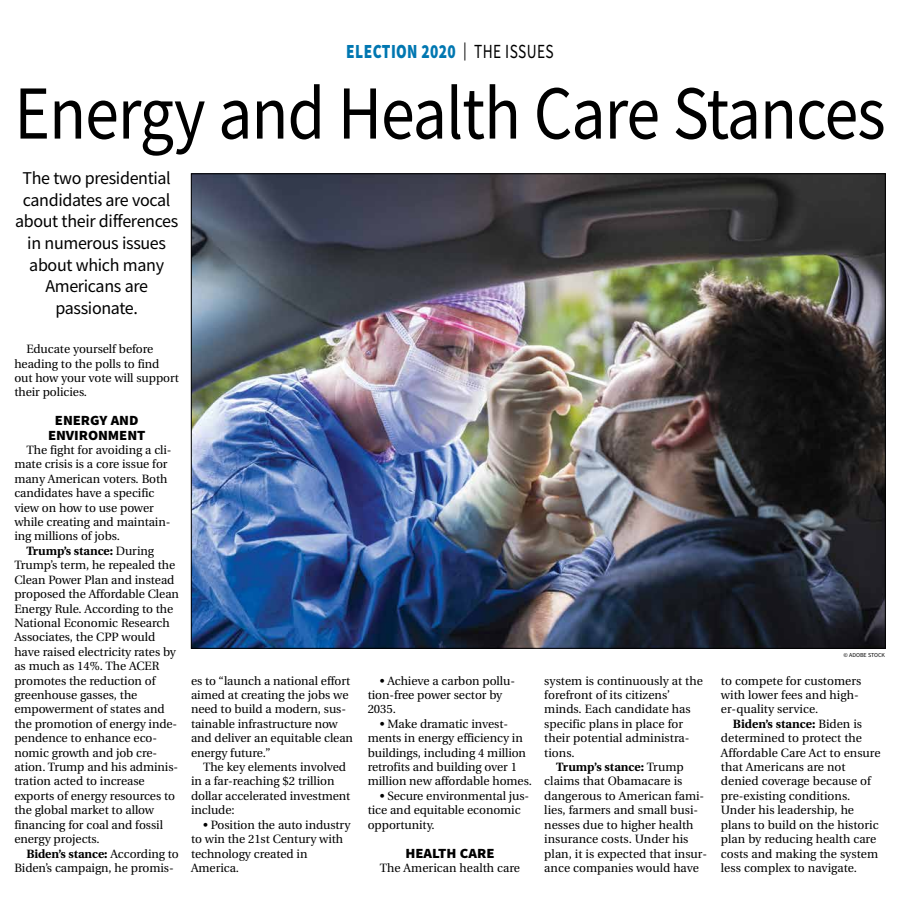
<style>
.page{position:relative;width:900px;height:908px;background:#fff}
.page>*{position:absolute;margin:0;border:0;box-sizing:border-box;transform-origin:0 0}
.t1{font:76.3px "Source Sans Pro";letter-spacing:-.015em;color:#000;scale:.89 1}
.t2{font:900 20px "Source Sans Pro";letter-spacing:.025em;color:#0077b1;scale:.77 1}
.t3{font:18px/21.6px "Source Sans Pro";letter-spacing:-.02em;color:#000;text-align:center}
.t4{font:900 14px/14.4px "Source Sans Pro";letter-spacing:-.005em;color:#000;text-align:center;scale:1.05 1}
.t5{font:12px/14.4px "Utopia";letter-spacing:-.005em;color:#000}
.t6{font:700 12px "Utopia";color:#000}
.t7{font:6px "Source Sans Pro";color:#000}
.s1{font-weight:400;font-size:18px;color:#000}
.s2{font-weight:400;color:#000}
.s3{font-weight:700}
.s4{font-weight:400}
</style>
<div class="page">
<img style="left:193px;top:175px;width:691px;height:471px">
<h2 class="t2" style="left:346px;top:38px;width:271px">ELECTION 2020 <span class="s1">|</span> <span class="s2">THE ISSUES</span></h2>
<h1 class="t1" style="left:14px;top:65px;width:980px">Energy and Health Care Stances</h1>
<h3 class="t3" style="left:15px;top:167px;width:165px">The two presidential candidates are vocal about their differences in numerous issues about which many<br>Americans are passionate.</h3>
<p class="t5" style="left:14px;top:342px;width:166px;text-indent:12px">Educate yourself before heading to the polls to find out how your vote will support their policies.</p>
<p class="t4" style="left:48px;top:413px;width:94px">ENERGY AND<br>ENVIRONMENT</p>
<p class="t5" style="left:14px;top:443px;width:159px;text-indent:12px">The fight for avoiding a cli&shy;mate crisis is a core issue for many American voters. Both candidates have a specific view on how to use power while creating and maintain&shy;ing millions of jobs.</p>
<p class="t5" style="left:14px;top:543px;width:166px;text-indent:12px"><span class="s3">Trump’s stance:</span> During<br>Trump’s term, he repealed the<br>Clean Power Plan and instead proposed the Affordable Clean<br>Energy Rule. According to the<br>National Economic Research<br>Associates, the CPP would have raised electricity rates by as much as 14%. The ACER promotes the reduction of greenhouse gasses, the empowerment of states and the promotion of energy inde&shy;pendence to enhance eco&shy;nomic growth and job cre&shy;ation. Trump and his adminis&shy;tration acted to increase exports of energy resources to the global market to allow financing for coal and fossil energy projects.</p>
<p class="t5" style="left:14px;top:846px;width:166px;text-indent:12px"><span class="s3">Biden’s stance:</span> According to<br>Biden’s campaign, he promis-</p>
<p class="t5" style="left:191px;top:673px;width:164px">es to “launch a national effort aimed at creating the jobs we need to build a modern, sus&shy;tainable infrastructure now and deliver an equitable clean energy future.”</p>
<p class="t5" style="left:191px;top:759px;width:161px;text-indent:12px">The key elements involved in a far-reaching $2 trillion dollar accelerated investment include:</p>
<p class="t5" style="left:191px;top:817px;width:161px;text-indent:12px">• Position the auto industry to win the 21st Century with technology created in<br>America.</p>
<p class="t5" style="left:368px;top:673px;width:149px;text-indent:12px">• Achieve a carbon pollu&shy;tion-free power sector by<br>2035.</p>
<p class="t5" style="left:368px;top:716px;width:166px;text-indent:12px">• Make dramatic invest&shy;ments in energy efficiency in buildings, including 4 million retrofits and building over 1 million new affordable homes.</p>
<p class="t5" style="left:368px;top:788px;width:163px;text-indent:12px">• Secure environmental jus&shy;tice and equitable economic opportunity.</p>
<p class="t4" style="left:405px;top:845px;width:87px">HEALTH CARE</p>
<p class="t5" style="left:380px;top:860px;width:142px">The American health care</p>
<p class="t5" style="left:544px;top:673px;width:160px">system is continuously at the</p>
<p class="t5" style="left:544px;top:687px;width:127px">forefront of its citizens’</p>
<p class="t5" style="left:544px;top:702px;width:148px">minds. Each candidate has</p>
<p class="t5" style="left:544px;top:716px;width:140px">specific plans in place for</p>
<p class="t5" style="left:544px;top:731px;width:147px">their potential administra-</p>
<p class="t5" style="left:544px;top:745px;width:32px">tions.</p>
<p class="t6" style="left:556px;top:759px;width:129px">Trump’s stance: <span class="s4">Trump</span></p>
<p class="t5" style="left:544px;top:774px;width:140px">claims that Obamacare is</p>
<p class="t5" style="left:544px;top:788px;width:162px">dangerous to American fami-</p>
<p class="t5" style="left:544px;top:803px;width:155px">lies, farmers and small busi-</p>
<p class="t5" style="left:544px;top:817px;width:151px">nesses due to higher health</p>
<p class="t5" style="left:544px;top:831px;width:146px">insurance costs. Under his</p>
<p class="t5" style="left:544px;top:846px;width:164px">plan, it is expected that insur-</p>
<p class="t5" style="left:544px;top:860px;width:156px">ance companies would have</p>
<p class="t7" style="left:844px;top:651px;width:43px">© ADOBE STOCK</p>
<p class="t5" style="left:721px;top:673px;width:142px">to compete for customers with lower fees and high&shy;er-quality service.</p>
<p class="t5" style="left:721px;top:716px;width:161px;text-indent:12px"><span class="s3">Biden’s stance:</span> Biden is determined to protect the<br>Affordable Care Act to ensure that Americans are not denied coverage because of pre-existing conditions.<br>Under his leadership, he plans to build on the historic plan by reducing health care costs and making the system less complex to navigate.</p>
</div>
